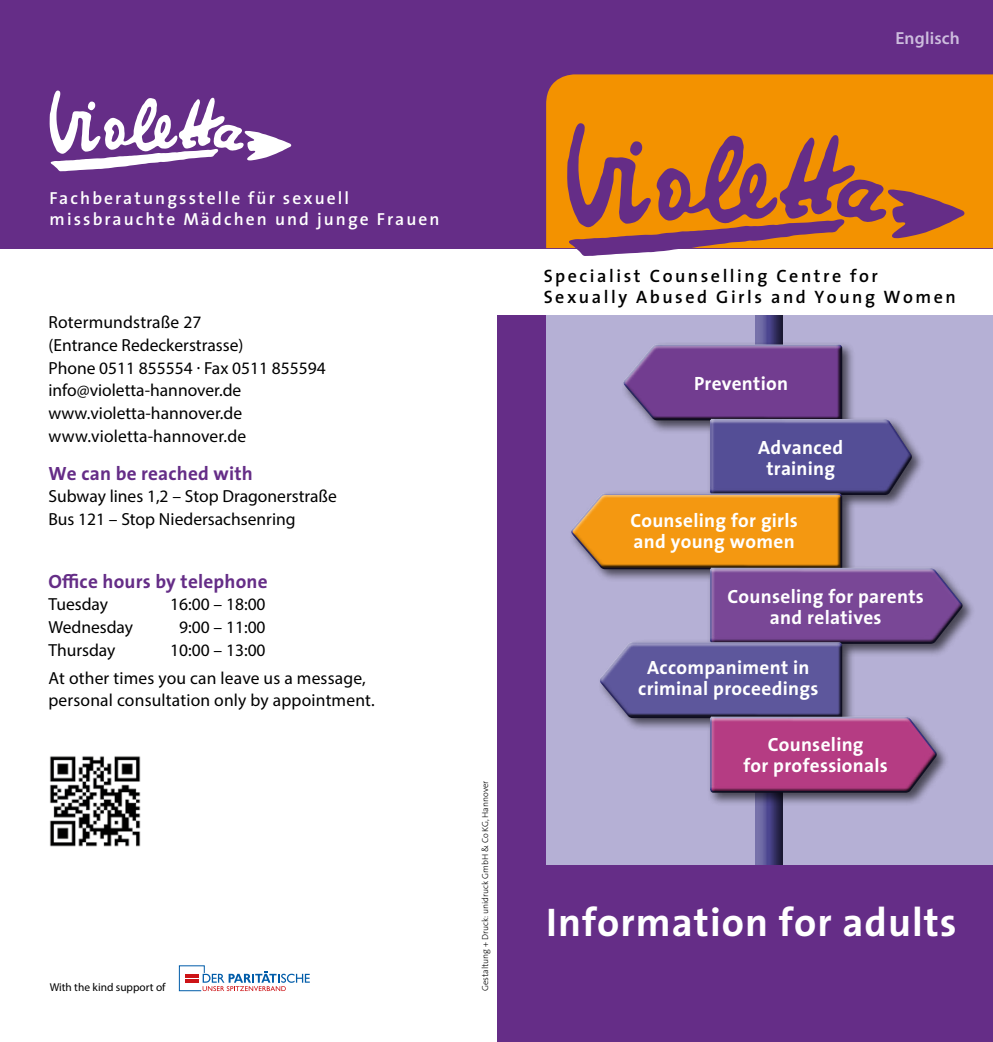
<style>
.page{position:relative;width:993px;height:1042px;background:#fff}
.page>*{position:absolute;margin:0;border:0;box-sizing:border-box;transform-origin:0 0}
.t1{font:700 40.25px "The Sans";letter-spacing:.025em;color:#fff}
.t2{font:700 19.25px/21px "The Sans";letter-spacing:.015em;color:#fff;text-align:center}
.t3{font:700 19.25px "The Sans";letter-spacing:.01em;color:#652d87}
.t4{font:600 18.03px/21px "The Sans";letter-spacing:.14em;color:#000}
.t5{font:17.5px/22.8px "Myriad Pro";color:#000}
.t6{font:600 17.5px/21px "The Sans";letter-spacing:.12em;color:#fff}
.t7{font:600 17.5px "Myriad Pro";letter-spacing:.01em;color:#cdbdde}
.t8{font:11.38px "Myriad Pro";color:#000}
.t9{font:300 8.75px "The Sans";color:#000}
</style>
<div class="page">
<div style="left:497px;top:315px;width:495px;height:727px;background:#652d87"></div>
<div style="left:546px;top:315px;width:446px;height:549px;background:#b5b0d5"></div>
<div style="left:754px;top:315px;width:28px;height:549px;background:#000;opacity:.75"></div>
<div style="left:707px;top:565px;width:268px;height:92px;background:#000;opacity:.6"></div>
<div style="left:707px;top:714px;width:242px;height:92px;background:#000;opacity:.6"></div>
<svg style="left:571px;top:343px;width:392px;height:450px"></svg>
<div style="left:708px;top:713px;width:229px;height:79px;background:#fff;opacity:.75"></div>
<div style="left:708px;top:719px;width:229px;height:74px;background:#000;opacity:.75"></div>
<div style="left:0;top:0;width:992px;height:248px;background:#652d87"></div>
<svg style="left:50px;top:91px;width:241px;height:80px"></svg>
<div style="left:546px;top:74px;width:446px;height:174px;background:#f39200"></div>
<svg style="left:567px;top:123px;width:397px;height:133px"></svg>
<img style="left:49px;top:756px;width:92px;height:91px">
<svg style="left:179px;top:965px;width:131px;height:26px"></svg>
<p class="t7" style="left:895px;top:27px;width:66px">Englisch</p>
<p class="t6" style="left:50px;top:187px;width:391px">Fachberatungsstelle für sexuell missbrauchte Mädchen und junge Frauen</p>
<p class="t5" style="left:48px;top:311px;width:279px">Rotermundstraße 27<br>(Entrance Redeckerstrasse)<br>Phone 0511 855554 · Fax 0511 855594 info@violetta-hannover.de www.violetta-hannover.de www.violetta-hannover.de</p>
<p class="t3" style="left:48px;top:457px;width:206px">We can be reached with</p>
<p class="t5" style="left:48px;top:485px;width:290px">Subway lines 1,2 – Stop Dragonerstraße<br>Bus 121 – Stop Niedersachsenring</p>
<p class="t3" style="left:48px;top:565px;width:220px">Office hours by telephone</p>
<p class="t5" style="left:48px;top:593px;width:61px">Tuesday</p>
<p class="t5" style="left:170px;top:593px;width:97px">16:00 – 18:00</p>
<p class="t5" style="left:48px;top:615px;width:86px">Wednesday</p>
<p class="t5" style="left:179px;top:615px;width:88px">9:00 – 11:00</p>
<p class="t5" style="left:48px;top:638px;width:68px">Thursday</p>
<p class="t5" style="left:48px;top:636px;width:319px;line-height:27.7px;text-indent:122px">10:00 – 13:00<br>At other times you can leave us a message,</p>
<p class="t5" style="left:48px;top:689px;width:328px">personal consultation only by appointment.</p>
<p class="t8" style="left:50px;top:980px;width:117px">With the kind support of</p>
<p class="t9" style="left:478px;top:991px;width:212px;rotate:-90deg">Gestaltung + Druck: unidruck GmbH &amp; Co KG, Hannover</p>
<p class="t4" style="left:543px;top:265px;width:413px">Specialist Counselling Centre for<br>Sexually Abused Girls and Young Women</p>
<p class="t2" style="left:693px;top:372px;width:96px">Prevention</p>
<p class="t2" style="left:758px;top:436px;width:86px">Advanced training</p>
<p class="t2" style="left:630px;top:509px;width:169px;text-align:left">Counseling for girls and young women</p>
<p class="t2" style="left:727px;top:585px;width:198px">Counseling for parents and relatives</p>
<p class="t2" style="left:638px;top:657px;width:182px">Accompaniment in criminal proceedings</p>
<p class="t2" style="left:743px;top:734px;width:146px">Counseling<br>for professionals</p>
<h1 class="t1" style="left:546px;top:889px;width:412px">Information for adults</h1>
</div>
